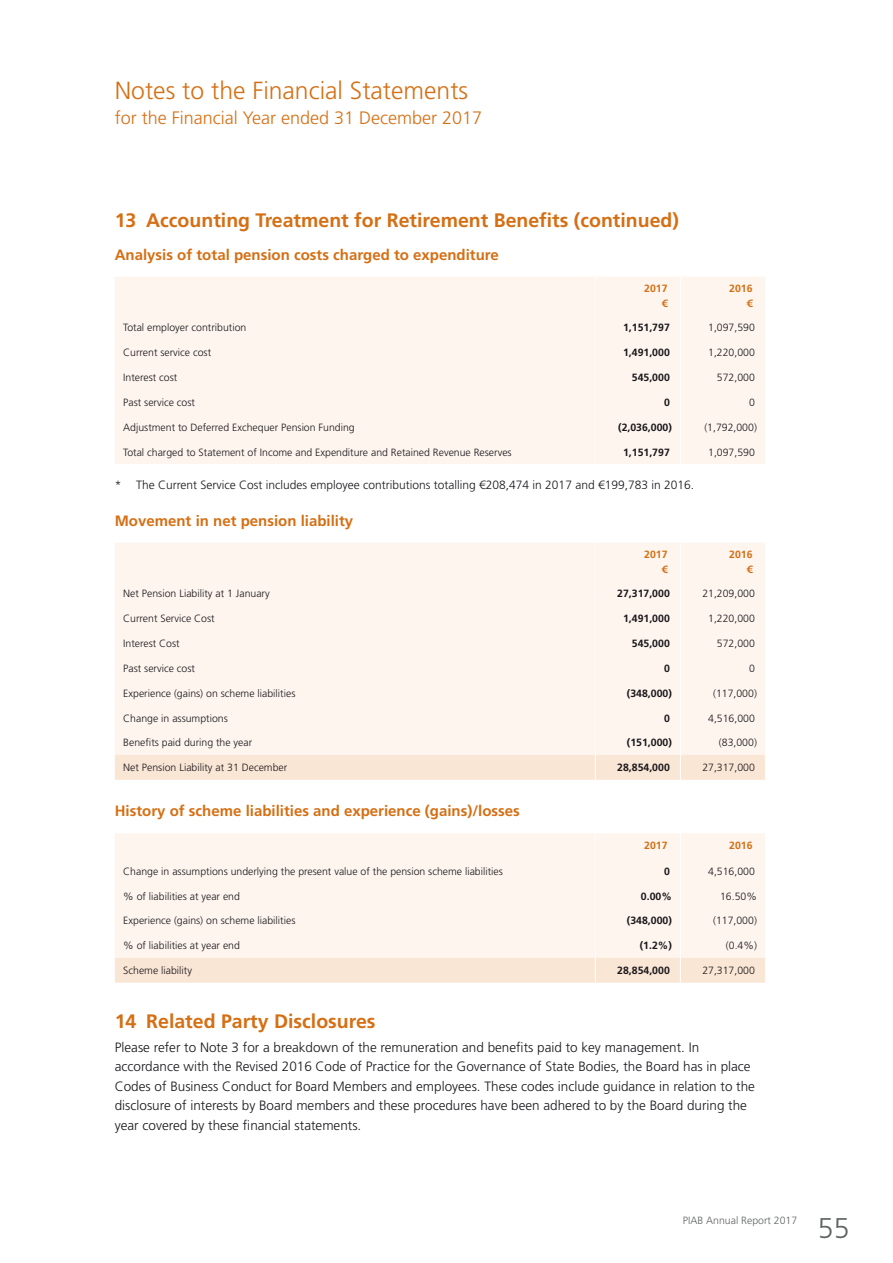
<style>
.page{position:relative;width:893px;height:1263px;background:#fff}
.page>*{position:absolute;margin:0;border:0;box-sizing:border-box;transform-origin:0 0}
.t1{font:300 28.5px "Frutiger LT Std";color:#606463}
.SECTION_HEAD_SMALL{font:300 24.75px "Frutiger LT Std";color:#d56f14}
.H2_Black{font:700 19.5px "Frutiger LT Std";color:#d56f14}
.SECTION_SUBHEAD{font:300 18px "Frutiger LT Std";color:#d56f14}
.t2{font:700 15px "Frutiger LT Std";color:#d56f14}
.Body__2{font:300 13.5px/19.5px "Frutiger LT Std";color:#1a171c}
.Source{font:300 12px "Frutiger LT Std";color:#1a171c}
.Notes_Body{font:300 10.5px "Frutiger LT Std";color:#1a171c}
.NOtes_RHC{font:300 10.5px "Frutiger LT Std";color:#1a171c}
.NOtes_RHC-2{font:700 10.5px "Frutiger LT Std";color:#1a171c}
.NOtes_Head_RHC{font:700 10.5px/15px "Frutiger LT Std";color:#d56f14;text-align:right}
.t3{font:300 10.5px "Frutiger LT Std";color:#606463}
</style>
<div class="page">
<div style="left:115px;top:277px;width:650px;height:187px;background:#fdf5ee"></div>
<hr style="left:595px;top:276px;width:1px;height:39px;background:#fff">
<hr style="left:680px;top:276px;width:1px;height:39px;background:#fff">
<svg style="left:595px;top:315px;width:1px;height:149px"></svg>
<svg style="left:680px;top:315px;width:1px;height:149px"></svg>
<div style="left:115px;top:543px;width:650px;height:38px;background:#fdf5ee"></div>
<hr style="left:595px;top:542px;width:1px;height:39px;background:#fff">
<hr style="left:680px;top:542px;width:1px;height:39px;background:#fff">
<svg style="left:115px;top:581px;width:650px;height:199px;background:#fcf3ea"></svg>
<svg style="left:115px;top:833px;width:650px;height:150px;background:#fcf2e9"></svg>
<p class="SECTION_HEAD_SMALL" style="left:115px;top:76px;width:355px">Notes to the Financial Statements</p>
<p class="SECTION_SUBHEAD" style="left:115px;top:108px;width:369px">for the Financial Year ended 31 December 2017</p>
<p class="H2_Black" style="left:115px;top:209px;width:566px">13 Accounting Treatment for Retirement Benefits (continued)</p>
<h3 class="t2" style="left:115px;top:245px;width:385px">Analysis of total pension costs charged to expenditure</h3>
<p class="NOtes_Head_RHC" style="left:644px;top:281px;width:25px">2017 €</p>
<p class="NOtes_Head_RHC" style="left:729px;top:281px;width:25px">2016 €</p>
<p class="Notes_Body" style="left:123px;top:321px;width:125px">Total employer contribution</p>
<p class="NOtes_RHC-2" style="left:623px;top:321px;width:48px">1,151,797</p>
<p class="NOtes_RHC" style="left:708px;top:321px;width:48px">1,097,590</p>
<p class="Notes_Body" style="left:123px;top:346px;width:89px">Current service cost</p>
<p class="NOtes_RHC-2" style="left:623px;top:346px;width:48px">1,491,000</p>
<p class="NOtes_RHC" style="left:708px;top:346px;width:48px">1,220,000</p>
<p class="Notes_Body" style="left:123px;top:371px;width:56px">Interest cost</p>
<p class="NOtes_RHC-2" style="left:632px;top:371px;width:39px">545,000</p>
<p class="NOtes_RHC" style="left:717px;top:371px;width:39px">572,000</p>
<p class="Notes_Body" style="left:123px;top:396px;width:73px">Past service cost</p>
<p class="NOtes_RHC-2" style="left:664px;top:396px;width:7px">0</p>
<p class="NOtes_RHC" style="left:749px;top:396px;width:7px">0</p>
<p class="Notes_Body" style="left:123px;top:421px;width:233px">Adjustment to Deferred Exchequer Pension Funding</p>
<p class="NOtes_RHC-2" style="left:618px;top:421px;width:55px">(2,036,000)</p>
<p class="NOtes_RHC" style="left:704px;top:421px;width:54px">(1,792,000)</p>
<p class="Notes_Body" style="left:123px;top:446px;width:390px">Total charged to Statement of Income and Expenditure and Retained Revenue Reserves</p>
<p class="NOtes_RHC-2" style="left:623px;top:446px;width:48px">1,151,797</p>
<p class="NOtes_RHC" style="left:708px;top:446px;width:48px">1,097,590</p>
<p class="Source" style="left:115px;top:478px;width:581px">* The Current Service Cost includes employee contributions totalling €208,474 in 2017 and €199,783 in 2016.</p>
<h3 class="t2" style="left:115px;top:511px;width:240px">Movement in net pension liability</h3>
<p class="NOtes_Head_RHC" style="left:644px;top:547px;width:25px">2017 €</p>
<p class="NOtes_Head_RHC" style="left:729px;top:547px;width:25px">2016 €</p>
<p class="Notes_Body" style="left:123px;top:587px;width:148px">Net Pension Liability at 1 January</p>
<p class="NOtes_RHC-2" style="left:617px;top:587px;width:54px">27,317,000</p>
<p class="NOtes_RHC" style="left:702px;top:587px;width:54px">21,209,000</p>
<p class="Notes_Body" style="left:123px;top:612px;width:93px">Current Service Cost</p>
<p class="NOtes_RHC-2" style="left:623px;top:612px;width:48px">1,491,000</p>
<p class="NOtes_RHC" style="left:708px;top:612px;width:48px">1,220,000</p>
<p class="Notes_Body" style="left:123px;top:637px;width:58px">Interest Cost</p>
<p class="NOtes_RHC-2" style="left:632px;top:637px;width:39px">545,000</p>
<p class="NOtes_RHC" style="left:717px;top:637px;width:39px">572,000</p>
<p class="Notes_Body" style="left:123px;top:662px;width:73px">Past service cost</p>
<p class="NOtes_RHC-2" style="left:664px;top:662px;width:7px">0</p>
<p class="NOtes_RHC" style="left:749px;top:662px;width:7px">0</p>
<p class="Notes_Body" style="left:123px;top:687px;width:174px">Experience (gains) on scheme liabilities</p>
<p class="NOtes_RHC-2" style="left:627px;top:687px;width:46px">(348,000)</p>
<p class="NOtes_RHC" style="left:713px;top:687px;width:45px">(117,000)</p>
<p class="Notes_Body" style="left:123px;top:712px;width:106px">Change in assumptions</p>
<p class="NOtes_RHC-2" style="left:664px;top:712px;width:7px">0</p>
<p class="NOtes_RHC" style="left:708px;top:712px;width:48px">4,516,000</p>
<p class="Notes_Body" style="left:123px;top:737px;width:130px">Benefits paid during the year</p>
<p class="NOtes_RHC-2" style="left:627px;top:737px;width:46px">(151,000)</p>
<p class="NOtes_RHC" style="left:719px;top:737px;width:39px">(83,000)</p>
<p class="Notes_Body" style="left:123px;top:762px;width:165px">Net Pension Liability at 31 December</p>
<p class="NOtes_RHC-2" style="left:617px;top:761px;width:54px">28,854,000</p>
<p class="NOtes_RHC" style="left:702px;top:762px;width:54px">27,317,000</p>
<h3 class="t2" style="left:115px;top:802px;width:407px">History of scheme liabilities and experience (gains)/losses</h3>
<p class="NOtes_Head_RHC" style="left:644px;top:838px;width:25px">2017</p>
<p class="NOtes_Head_RHC" style="left:729px;top:838px;width:25px">2016</p>
<p class="Notes_Body" style="left:123px;top:865px;width:381px">Change in assumptions underlying the present value of the pension scheme liabilities</p>
<p class="NOtes_RHC-2" style="left:664px;top:865px;width:7px">0</p>
<p class="NOtes_RHC" style="left:708px;top:865px;width:48px">4,516,000</p>
<p class="Notes_Body" style="left:123px;top:890px;width:118px">% of liabilities at year end</p>
<p class="NOtes_RHC-2" style="left:641px;top:890px;width:32px">0.00%</p>
<p class="NOtes_RHC" style="left:720px;top:890px;width:38px">16.50%</p>
<p class="Notes_Body" style="left:123px;top:915px;width:174px">Experience (gains) on scheme liabilities</p>
<p class="NOtes_RHC-2" style="left:627px;top:914px;width:46px">(348,000)</p>
<p class="NOtes_RHC" style="left:713px;top:915px;width:45px">(117,000)</p>
<p class="Notes_Body" style="left:123px;top:940px;width:118px">% of liabilities at year end</p>
<p class="NOtes_RHC-2" style="left:640px;top:939px;width:34px">(1.2%)</p>
<p class="NOtes_RHC" style="left:726px;top:940px;width:32px">(0.4%)</p>
<p class="Notes_Body" style="left:123px;top:964px;width:70px">Scheme liability</p>
<p class="NOtes_RHC-2" style="left:617px;top:964px;width:54px">28,854,000</p>
<p class="NOtes_RHC" style="left:702px;top:964px;width:54px">27,317,000</p>
<p class="H2_Black" style="left:115px;top:1010px;width:262px">14 Related Party Disclosures</p>
<p class="Body__2" style="left:115px;top:1037px;width:642px">Please refer to Note 3 for a breakdown of the remuneration and benefits paid to key management. In accordance with the Revised 2016 Code of Practice for the Governance of State Bodies, the Board has in place Codes of Business Conduct for Board Members and employees. These codes include guidance in relation to the disclosure of interests by Board members and these procedures have been adhered to by the Board during the year covered by these financial statements.</p>
<p class="t3" style="left:683px;top:1214px;width:116px">PIAB Annual Report 2017</p>
<h1 class="t1" style="left:818px;top:1211px;width:33px">55</h1>
</div>
